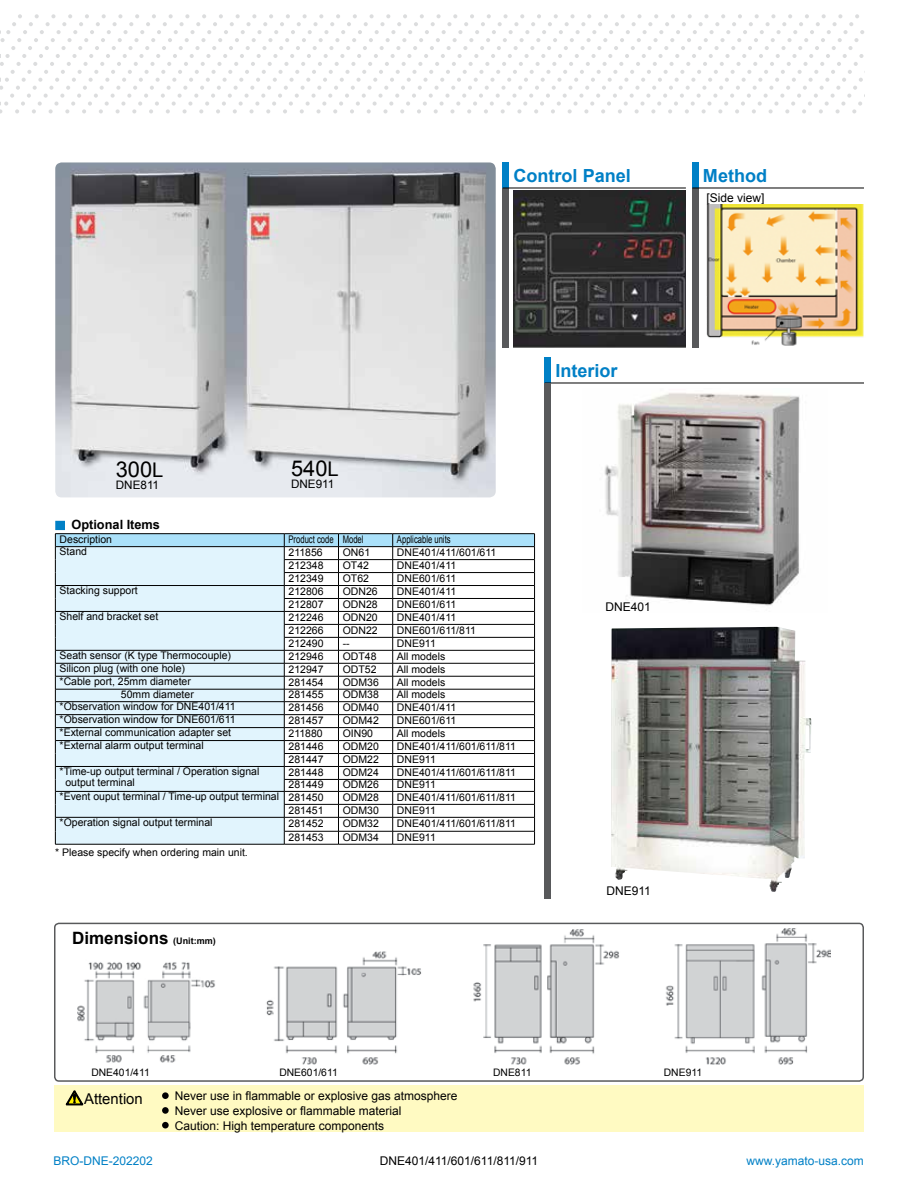
<style>
.page{position:relative;width:918px;height:1188px;background:#fff}
.page>*{position:absolute;margin:0;border:0;box-sizing:border-box;transform-origin:0 0}
.t1{font:21.75px "Arial";color:#000}
.t2{font:700 18px "Arial";color:#0080c6}
.t3{font:700 16.95px "Arial";color:#000}
.t4{font:14.85px "Arial";color:#000}
.t5{font:700 12.75px "Arial";color:#000}
.t6{font:12px/15px "Arial";color:#000}
.t7{font:12px "Arial";color:#0080c6}
.t8{font:11.7px "Arial";color:#000}
.t9{font:10.5px/10.5px "Arial";color:#000}
.t10{font:10.5px "Arial";color:#000;scale:.73 1}
.t11{font:10.35px "Arial";color:#000}
.s1{font-size:20.25px}
.s2{font-size:9px}
</style>
<div class="page">
<div style="left:54px;top:923px;width:810px;height:159px;border:1px solid #58595b;border-radius:4px"></div>
<svg style="left:0;top:14px;width:864px;height:99px"></svg>
<img style="left:55px;top:162px;width:441px;height:335px">
<img style="left:77px;top:962px;width:138px;height:101px">
<img style="left:266px;top:951px;width:156px;height:114px">
<img style="left:473px;top:929px;width:147px;height:136px">
<img style="left:665px;top:928px;width:165px;height:137px">
<hr style="left:55px;top:533px;width:229px;height:1px;background:#000">
<hr style="left:284px;top:533px;width:54px;height:1px;background:#000">
<hr style="left:338px;top:533px;width:55px;height:1px;background:#000">
<hr style="left:393px;top:533px;width:142px;height:1px;background:#000">
<svg style="left:55px;top:534px;width:480px;height:310px"></svg>
<hr style="left:55px;top:844px;width:229px;height:1px;background:#000">
<hr style="left:284px;top:844px;width:54px;height:1px;background:#000">
<hr style="left:338px;top:844px;width:55px;height:1px;background:#000">
<hr style="left:393px;top:844px;width:142px;height:1px;background:#000">
<div style="left:55px;top:521px;width:10px;height:9px;background:#0080c6;border:2px solid #0080c6"></div>
<div style="left:692px;top:162px;width:7px;height:26px;background:#0080c6"></div>
<div style="left:692px;top:188px;width:7px;height:159px;background:#58595b"></div>
<hr style="left:692px;top:188px;width:172px;height:1px;background:#000">
<img style="left:706px;top:204px;width:158px;height:142px">
<div style="left:54px;top:1085px;width:810px;height:46px;background:#fffac2"></div>
<svg style="left:66px;top:1091px;width:17px;height:14px"></svg>
<div style="left:162px;top:1092px;width:7px;height:7px;background:#000;border-radius:50%"></div>
<div style="left:162px;top:1107px;width:7px;height:7px;background:#000;border-radius:50%"></div>
<div style="left:162px;top:1122px;width:7px;height:6px;background:#000;border-radius:50%"></div>
<div style="left:545px;top:357px;width:6px;height:26px;background:#0080c6"></div>
<hr style="left:545px;top:383px;width:319px;height:1px;background:#000">
<img style="left:604px;top:393px;width:196px;height:213px">
<img style="left:611px;top:627px;width:200px;height:265px">
<div style="left:545px;top:383px;width:6px;height:515px;background:#58595b"></div>
<img style="left:513px;top:191px;width:173px;height:156px">
<div style="left:503px;top:162px;width:6px;height:26px;background:#0080c6"></div>
<div style="left:503px;top:188px;width:6px;height:159px;background:#58595b"></div>
<hr style="left:503px;top:188px;width:183px;height:1px;background:#000">
<h2 class="t2" style="left:513px;top:163px;width:119px">Control Panel</h2>
<h2 class="t2" style="left:703px;top:163px;width:66px">Method</h2>
<p class="t6" style="left:706px;top:190px;width:60px">[Side view]</p>
<h1 class="t1" style="left:116px;top:455px;width:49px">300<span class="s1">L</span></h1>
<p class="t8" style="left:116px;top:477px;width:45px">DNE811</p>
<p class="t5" style="left:71px;top:516px;width:90px">Optional Items</p>
<h1 class="t1" style="left:291px;top:454px;width:49px">540<span class="s1">L</span></h1>
<p class="t8" style="left:291px;top:476px;width:45px">DNE911</p>
<p class="t9" style="left:60px;top:534px;width:54px">Description</p>
<p class="t10" style="left:289px;top:533px;width:104px">Product code Model</p>
<p class="t10" style="left:397px;top:533px;width:75px">Applicable units</p>
<p class="t9" style="left:60px;top:547px;width:29px">Stand</p>
<p class="t9" style="left:289px;top:547px;width:36px">211856</p>
<p class="t9" style="left:343px;top:547px;width:29px">ON61</p>
<p class="t9" style="left:397px;top:547px;width:101px">DNE401/411/601/611</p>
<p class="t9" style="left:289px;top:560px;width:37px">212348</p>
<p class="t9" style="left:343px;top:560px;width:28px">OT42</p>
<p class="t9" style="left:397px;top:560px;width:61px">DNE401/411</p>
<p class="t9" style="left:289px;top:573px;width:37px">212349</p>
<p class="t9" style="left:343px;top:573px;width:28px">OT62</p>
<p class="t9" style="left:397px;top:573px;width:61px">DNE601/611</p>
<p class="t9" style="left:60px;top:585px;width:80px">Stacking support</p>
<p class="t9" style="left:289px;top:586px;width:37px">212806</p>
<p class="t9" style="left:343px;top:586px;width:37px">ODN26</p>
<p class="t9" style="left:397px;top:586px;width:61px">DNE401/411</p>
<p class="t9" style="left:289px;top:599px;width:37px">212807</p>
<p class="t9" style="left:343px;top:599px;width:37px">ODN28</p>
<p class="t9" style="left:397px;top:599px;width:61px">DNE601/611</p>
<p class="t9" style="left:60px;top:611px;width:100px">Shelf and bracket set</p>
<p class="t9" style="left:289px;top:612px;width:37px">212246</p>
<p class="t9" style="left:343px;top:612px;width:37px">ODN20</p>
<p class="t9" style="left:397px;top:612px;width:61px">DNE401/411</p>
<p class="t9" style="left:289px;top:625px;width:37px">212266</p>
<p class="t9" style="left:343px;top:625px;width:37px">ODN22</p>
<p class="t9" style="left:397px;top:625px;width:80px">DNE601/611/811</p>
<p class="t9" style="left:289px;top:638px;width:37px">212490</p>
<p class="t9" style="left:343px;top:638px;width:8px">--</p>
<p class="t9" style="left:397px;top:638px;width:40px">DNE911</p>
<p class="t9" style="left:60px;top:650px;width:173px">Seath sensor (K type Thermocouple)</p>
<p class="t9" style="left:289px;top:651px;width:37px">212946</p>
<p class="t9" style="left:343px;top:651px;width:35px">ODT48</p>
<p class="t9" style="left:397px;top:651px;width:50px">All models</p>
<p class="t9" style="left:60px;top:663px;width:127px">Silicon plug (with one hole)</p>
<p class="t9" style="left:289px;top:664px;width:37px">212947</p>
<p class="t9" style="left:343px;top:664px;width:35px">ODT52</p>
<p class="t9" style="left:397px;top:664px;width:50px">All models</p>
<p class="t9" style="left:60px;top:676px;width:133px">*Cable port, 25mm diameter</p>
<p class="t9" style="left:289px;top:677px;width:37px">281454</p>
<p class="t9" style="left:343px;top:677px;width:38px">ODM36</p>
<p class="t9" style="left:397px;top:677px;width:50px">All models</p>
<p class="t9" style="left:121px;top:689px;width:74px">50mm diameter</p>
<p class="t9" style="left:289px;top:690px;width:37px">281455</p>
<p class="t9" style="left:343px;top:690px;width:38px">ODM38</p>
<p class="t9" style="left:397px;top:690px;width:50px">All models</p>
<p class="t9" style="left:60px;top:702px;width:178px">*Observation window for DNE401/411</p>
<p class="t9" style="left:289px;top:702px;width:37px">281456</p>
<p class="t9" style="left:343px;top:702px;width:38px">ODM40</p>
<p class="t9" style="left:397px;top:702px;width:61px">DNE401/411</p>
<p class="t9" style="left:60px;top:714px;width:178px">*Observation window for DNE601/611</p>
<p class="t9" style="left:289px;top:715px;width:37px">281457</p>
<p class="t9" style="left:343px;top:715px;width:38px">ODM42</p>
<p class="t9" style="left:397px;top:715px;width:61px">DNE601/611</p>
<p class="t9" style="left:60px;top:727px;width:173px">*External communication adapter set</p>
<p class="t9" style="left:289px;top:728px;width:36px">211880</p>
<p class="t9" style="left:343px;top:728px;width:32px">OIN90</p>
<p class="t9" style="left:397px;top:728px;width:50px">All models</p>
<p class="t9" style="left:60px;top:740px;width:146px">*External alarm output terminal</p>
<p class="t9" style="left:289px;top:741px;width:37px">281446</p>
<p class="t9" style="left:343px;top:741px;width:38px">ODM20</p>
<p class="t9" style="left:397px;top:741px;width:121px">DNE401/411/601/611/811</p>
<p class="t9" style="left:289px;top:754px;width:37px">281447</p>
<p class="t9" style="left:343px;top:754px;width:38px">ODM22</p>
<p class="t9" style="left:397px;top:754px;width:40px">DNE911</p>
<p class="t9" style="left:65px;top:766px;width:195px;text-indent:-6px">*Time-up output terminal / Operation signal output terminal</p>
<p class="t9" style="left:289px;top:767px;width:37px">281448</p>
<p class="t9" style="left:343px;top:767px;width:38px">ODM24</p>
<p class="t9" style="left:397px;top:767px;width:121px">DNE401/411/601/611/811</p>
<p class="t9" style="left:289px;top:780px;width:37px">281449</p>
<p class="t9" style="left:343px;top:780px;width:38px">ODM26</p>
<p class="t9" style="left:397px;top:780px;width:40px">DNE911</p>
<p class="t9" style="left:60px;top:791px;width:265px">*Event ouput terminal / Time-up output terminal 281450</p>
<p class="t9" style="left:343px;top:792px;width:38px">ODM28</p>
<p class="t9" style="left:397px;top:792px;width:121px">DNE401/411/601/611/811</p>
<p class="t9" style="left:289px;top:805px;width:37px">281451</p>
<p class="t9" style="left:343px;top:805px;width:38px">ODM30</p>
<p class="t9" style="left:397px;top:805px;width:40px">DNE911</p>
<p class="t9" style="left:60px;top:817px;width:154px">*Operation signal output terminal</p>
<p class="t9" style="left:289px;top:818px;width:37px">281452</p>
<p class="t9" style="left:343px;top:818px;width:38px">ODM32</p>
<p class="t9" style="left:397px;top:818px;width:121px">DNE401/411/601/611/811</p>
<p class="t9" style="left:289px;top:832px;width:37px">281453</p>
<p class="t9" style="left:343px;top:832px;width:38px">ODM34</p>
<p class="t9" style="left:397px;top:832px;width:40px">DNE911</p>
<p class="t9" style="left:55px;top:847px;width:194px">* Please specify when ordering main unit.</p>
<h3 class="t3" style="left:72px;top:926px;width:145px">Dimensions <span class="s2">(Unit:mm)</span></h3>
<h2 class="t2" style="left:555px;top:358px;width:64px">Interior</h2>
<p class="t6" style="left:605px;top:599px;width:47px">DNE401</p>
<p class="t6" style="left:606px;top:883px;width:46px">DNE911</p>
<p class="t11" style="left:91px;top:1066px;width:60px">DNE401/411</p>
<p class="t11" style="left:279px;top:1066px;width:60px">DNE601/611</p>
<p class="t11" style="left:493px;top:1066px;width:40px">DNE811</p>
<p class="t11" style="left:664px;top:1066px;width:40px">DNE911</p>
<h3 class="t4" style="left:84px;top:1089px;width:60px">Attention</h3>
<p class="t6" style="left:175px;top:1088px;width:284px">Never use in flammable or explosive gas atmosphere<br>Never use explosive or flammable material<br>Caution: High temperature components</p>
<p class="t6" style="left:380px;top:1153px;width:160px">DNE401/411/601/611/811/911</p>
<p class="t7" style="left:54px;top:1153px;width:101px">BRO-DNE-202202</p>
<p class="t7" style="left:747px;top:1153px;width:119px">www.yamato-usa.com</p>
</div>
